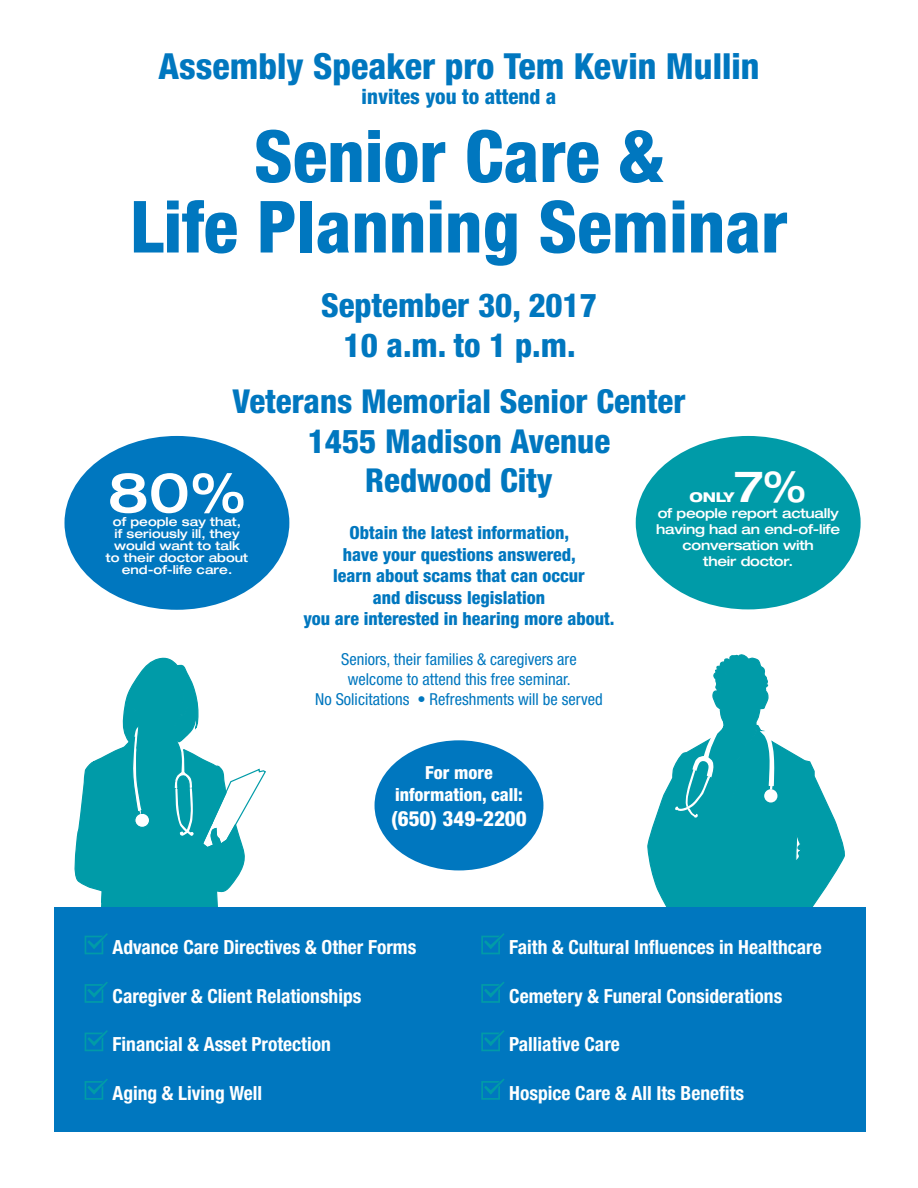
<style>
.page{position:relative;width:918px;height:1188px;background:#fff}
.page>*{position:absolute;margin:0;border:0;box-sizing:border-box;transform-origin:0 0}
.t1{font:800 condensed 72px/70.5px "Helvetica Neue";color:#0077bf;text-align:center}
.t2{font:500 expanded 55.5px "Helvetica Neue";color:#fff}
.t3{font:500 expanded 43.5px "Helvetica Neue";color:#fff}
.t4{font:800 condensed 36px "Helvetica Neue";color:#0077bf}
.t5{font:800 condensed 33px "Helvetica Neue";color:#0077bf}
.t6{font:800 condensed 21px "Helvetica Neue";color:#0077bf}
.t7{font:800 condensed 21px "Helvetica Neue";color:#fff}
.t8{font:700 condensed 19.5px "Helvetica Neue";color:#fff}
.t9{font:800 condensed 18px "Helvetica Neue";color:#0077bf}
.t10{font:800 condensed 18px/21.6px "Helvetica Neue";color:#fff;text-align:center}
.t11{font:condensed 16.5px/19.8px "Helvetica Neue";color:#0077bf;text-align:center}
.t12{font:500 expanded 13.5px "Helvetica Neue";letter-spacing:-.02em;color:#fff}
.t13{font:800 expanded 13.5px "Helvetica Neue";color:#fff}
.t14{font:500 expanded 12.15px/12px "Helvetica Neue";color:#fff;text-align:center}
</style>
<div class="page">
<svg style="left:647px;top:654px;width:198px;height:253px"></svg>
<div style="left:54px;top:907px;width:811px;height:227px;background:#0077bf"></div>
<div style="left:65px;top:436px;width:224px;height:174px;background:#0077bf;border-radius:50%"></div>
<svg style="left:67px;top:657px;width:200px;height:476px"></svg>
<svg style="left:481px;top:933px;width:23px;height:21px"></svg>
<svg style="left:481px;top:982px;width:23px;height:21px"></svg>
<svg style="left:481px;top:1030px;width:23px;height:21px"></svg>
<svg style="left:481px;top:1079px;width:24px;height:21px"></svg>
<div style="left:375px;top:740px;width:168px;height:130px;background:#0077bf;border-radius:50%"></div>
<div style="left:0;top:1133px;width:917px;height:55px;background:#fff"></div>
<div style="left:636px;top:436px;width:225px;height:173px;background:#009ba8;border-radius:50%"></div>
<p class="t4" style="left:159px;top:44px;width:602px">Assembly Speaker pro Tem Kevin Mullin</p>
<p class="t6" style="left:362px;top:84px;width:196px">invites you to attend a</p>
<p class="t1" style="left:130px;top:120px;width:659px">Senior Care &amp;<br>Life Planning Seminar</p>
<p class="t5" style="left:321px;top:285px;width:277px">September 30, 2017</p>
<p class="t5" style="left:344px;top:325px;width:233px">10 a.m. to 1 p.m.</p>
<p class="t5" style="left:232px;top:381px;width:455px">Veterans Memorial Senior Center</p>
<p class="t5" style="left:308px;top:420px;width:304px">1455 Madison Avenue</p>
<p class="t5" style="left:365px;top:460px;width:189px">Redwood City</p>
<p class="t9" style="left:349px;top:521px;width:221px">Obtain the latest information,</p>
<p class="t9" style="left:343px;top:543px;width:235px">have your questions answered,</p>
<p class="t9" style="left:333px;top:565px;width:253px">learn about scams that can occur</p>
<p class="t9" style="left:373px;top:586px;width:174px">and discuss legislation</p>
<p class="t9" style="left:304px;top:608px;width:312px">you are interested in hearing more about.</p>
<p class="t11" style="left:341px;top:649px;width:237px">Seniors, their families &amp; caregivers are welcome to attend this free seminar.</p>
<p class="t11" style="left:315px;top:689px;width:289px">No Solicitations • Refreshments will be served</p>
<p class="t3" style="left:734px;top:459px;width:74px">7%</p>
<p class="t12" style="left:656px;top:521px;width:185px">having had an end-of-life</p>
<p class="t12" style="left:683px;top:537px;width:133px">conversation with</p>
<p class="t12" style="left:703px;top:553px;width:92px">their doctor.</p>
<h2 class="t2" style="left:108px;top:458px;width:140px">80%</h2>
<p class="t14" style="left:106px;top:515px;width:144px">of people say that,<br>if seriously ill, they would want to talk to their doctor about end-of-life care.</p>
<p class="t13" style="left:689px;top:488px;width:47px">ONLY</p>
<p class="t12" style="left:658px;top:505px;width:182px">of people report actually</p>
<p class="t10" style="left:395px;top:762px;width:129px">For more information, call:</p>
<p class="t7" style="left:391px;top:805px;width:137px">(650) 349-2200</p>
<p class="t8" style="left:113px;top:936px;width:305px">Advance Care Directives &amp; Other Forms</p>
<p class="t8" style="left:113px;top:984px;width:250px">Caregiver &amp; Client Relationships</p>
<p class="t8" style="left:113px;top:1033px;width:220px">Financial &amp; Asset Protection</p>
<p class="t8" style="left:113px;top:1081px;width:151px">Aging &amp; Living Well</p>
<p class="t8" style="left:509px;top:936px;width:314px">Faith &amp; Cultural Influences in Healthcare</p>
<p class="t8" style="left:509px;top:984px;width:275px">Cemetery &amp; Funeral Considerations</p>
<p class="t8" style="left:509px;top:1033px;width:112px">Palliative Care</p>
<p class="t8" style="left:509px;top:1081px;width:236px">Hospice Care &amp; All Its Benefits</p>
</div>
